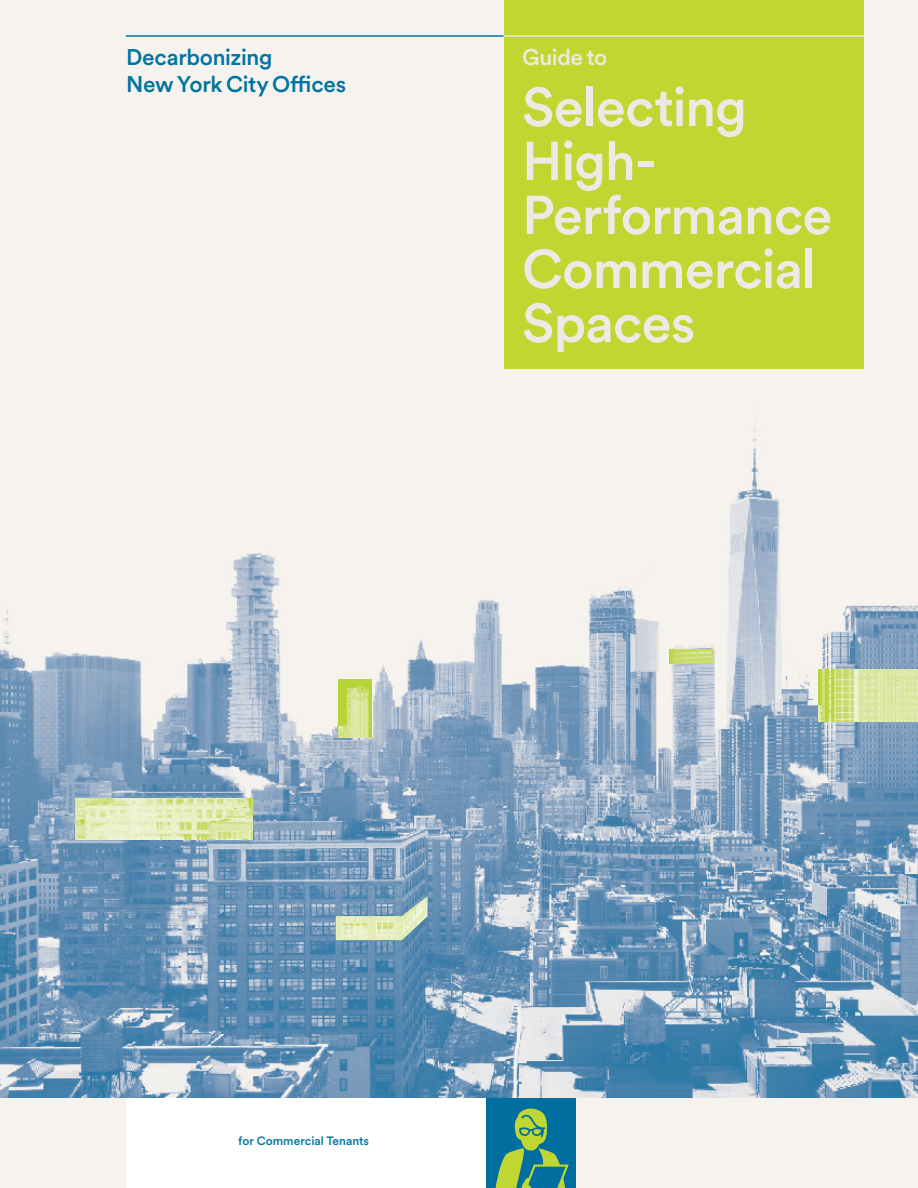
<style>
.page{position:relative;width:918px;height:1188px;background:#f6f2ee}
.page>*{position:absolute;margin:0;border:0;box-sizing:border-box;transform-origin:0 0}
.t1{font:500 54px/54px "Circular XX";letter-spacing:-.02em;color:#edeae6}
.t2{font:500 22.5px/27px "Circular XX";letter-spacing:-.015em;color:#0074a2}
.t3{font:500 22.5px "Circular XX";letter-spacing:-.015em;color:#edeae6}
.t4{font:500 12px "Circular XX";color:#0074a2}
</style>
<div class="page">
<img style="left:0;top:410px;width:918px;height:688px">
<img style="left:338px;top:679px;width:33px;height:58px">
<img style="left:76px;top:798px;width:177px;height:42px">
<img style="left:818px;top:670px;width:100px;height:51px">
<img style="left:336px;top:896px;width:91px;height:44px">
<img style="left:670px;top:650px;width:43px;height:14px">
<div style="left:504px;top:0;width:360px;height:369px;background:#bfd730"></div>
<hr style="left:126px;top:35px;width:378px;height:2px;background:#0074a2">
<div style="left:126px;top:1098px;width:360px;height:90px;background:#fff"></div>
<svg style="left:486px;top:1098px;width:90px;height:90px;background:#318881"></svg>
<hr style="left:504px;top:35px;width:360px;height:2px;background:#edeae6">
<p class="t2" style="left:126px;top:43px;width:222px">Decarbonizing<br>New York City Offices</p>
<p class="t3" style="left:522px;top:42px;width:87px">Guide to</p>
<p class="t1" style="left:522px;top:78px;width:312px">Selecting<br>High-<br>Performance<br>Commercial<br>Spaces</p>
<p class="t4" style="left:238px;top:1133px;width:132px">for Commercial Tenants</p>
</div>
